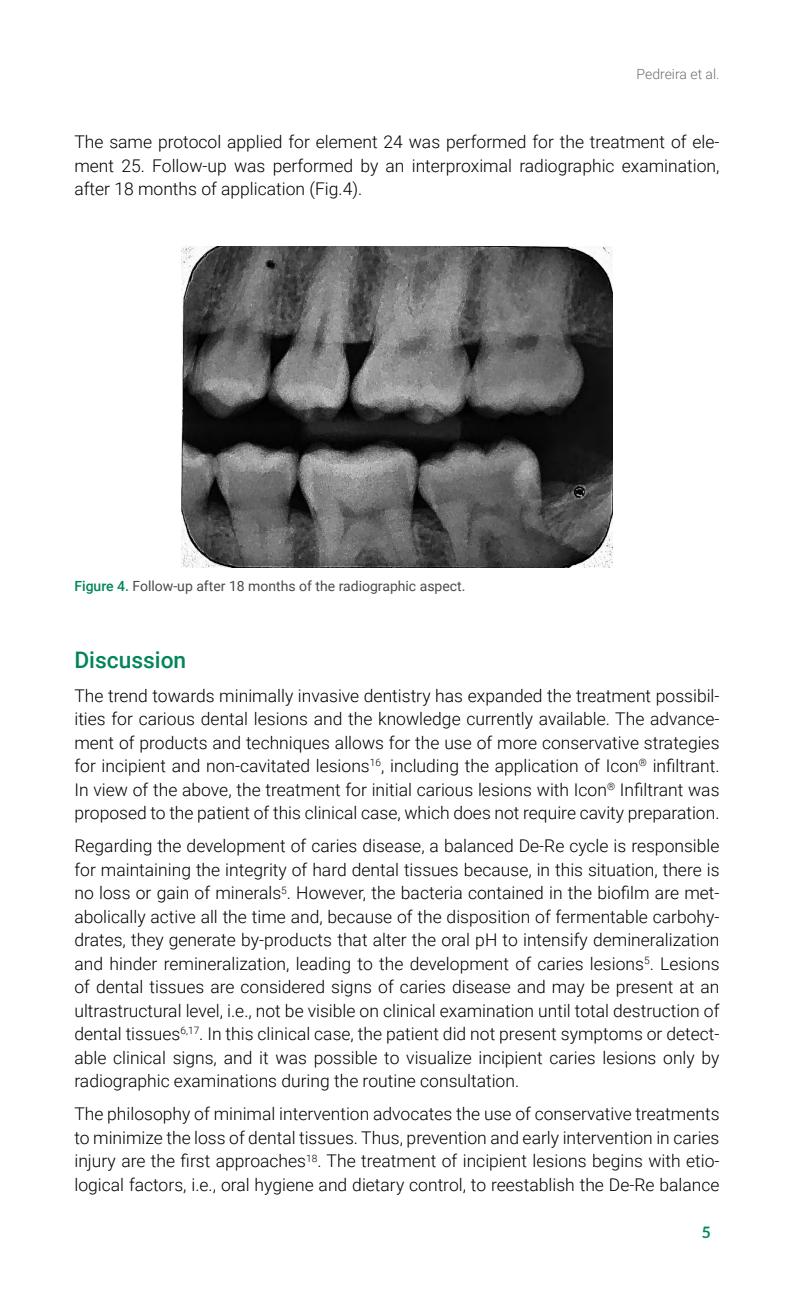
<style>
.page{position:relative;width:794px;height:1290px;background:#fff}
.page>*{position:absolute;margin:0;border:0;box-sizing:border-box;transform-origin:0 0}
.t1{font:500 22.75px "Roboto";color:#02855b}
.t2{font:300 17.5px/23.4px "Roboto";color:#000;text-align:justify}
.t3{font:700 15.75px "Lato";color:#02855b}
.t4{font:14px "Roboto";color:#4a4a49}
.t5{font:300 14px "Roboto";color:#706f6f}
.s1{font-weight:500;color:#02855b}
</style>
<div class="page">
<img style="left:182px;top:247px;width:430px;height:320px">
<p class="t5" style="left:636px;top:64px;width:84px">Pedreira et al.</p>
<p class="t2" style="left:74px;top:129px;width:646px">The same protocol applied for element 24 was performed for the treatment of ele&shy;ment 25. Follow-up was performed by an interproximal radiographic examination, after 18 months of application (Fig.4).</p>
<p class="t4" style="left:74px;top:576px;width:392px"><span class="s1">Figure 4.</span> Follow-up after 18 months of the radiographic aspect.</p>
<h1 class="t1" style="left:74px;top:644px;width:113px">Discussion</h1>
<p class="t2" style="left:74px;top:683px;width:646px">The trend towards minimally invasive dentistry has expanded the treatment possibil&shy;ities for carious dental lesions and the knowledge currently available. The advance&shy;ment of products and techniques allows for the use of more conservative strategies for incipient and non-cavitated lesions<sup>16</sup>, including the application of Icon<sup>®</sup> infiltrant.<br>In view of the above, the treatment for initial carious lesions with Icon<sup>®</sup> Infiltrant was proposed to the patient of this clinical case, which does not require cavity preparation.</p>
<p class="t2" style="left:74px;top:834px;width:646px">Regarding the development of caries disease, a balanced De-Re cycle is responsible for maintaining the integrity of hard dental tissues because, in this situation, there is no loss or gain of minerals<sup>5</sup>. However, the bacteria contained in the biofilm are met&shy;abolically active all the time and, because of the disposition of fermentable carbohy&shy;drates, they generate by-products that alter the oral pH to intensify demineralization and hinder remineralization, leading to the development of caries lesions<sup>5</sup>. Lesions of dental tissues are considered signs of caries disease and may be present at an ultrastructural level, i.e., not be visible on clinical examination until total destruction of dental tissues<sup>6,17</sup>. In this clinical case, the patient did not present symptoms or detect&shy;able clinical signs, and it was possible to visualize incipient caries lesions only by radiographic examinations during the routine consultation.</p>
<p class="t2" style="left:74px;top:1102px;width:646px">The philosophy of minimal intervention advocates the use of conservative treatments to minimize the loss of dental tissues. Thus, prevention and early intervention in caries injury are the first approaches<sup>18</sup>. The treatment of incipient lesions begins with etio&shy;logical factors, i.e., oral hygiene and dietary control, to reestablish the De-Re balance</p>
<p class="t3" style="left:701px;top:1223px;width:11px">5</p>
</div>
